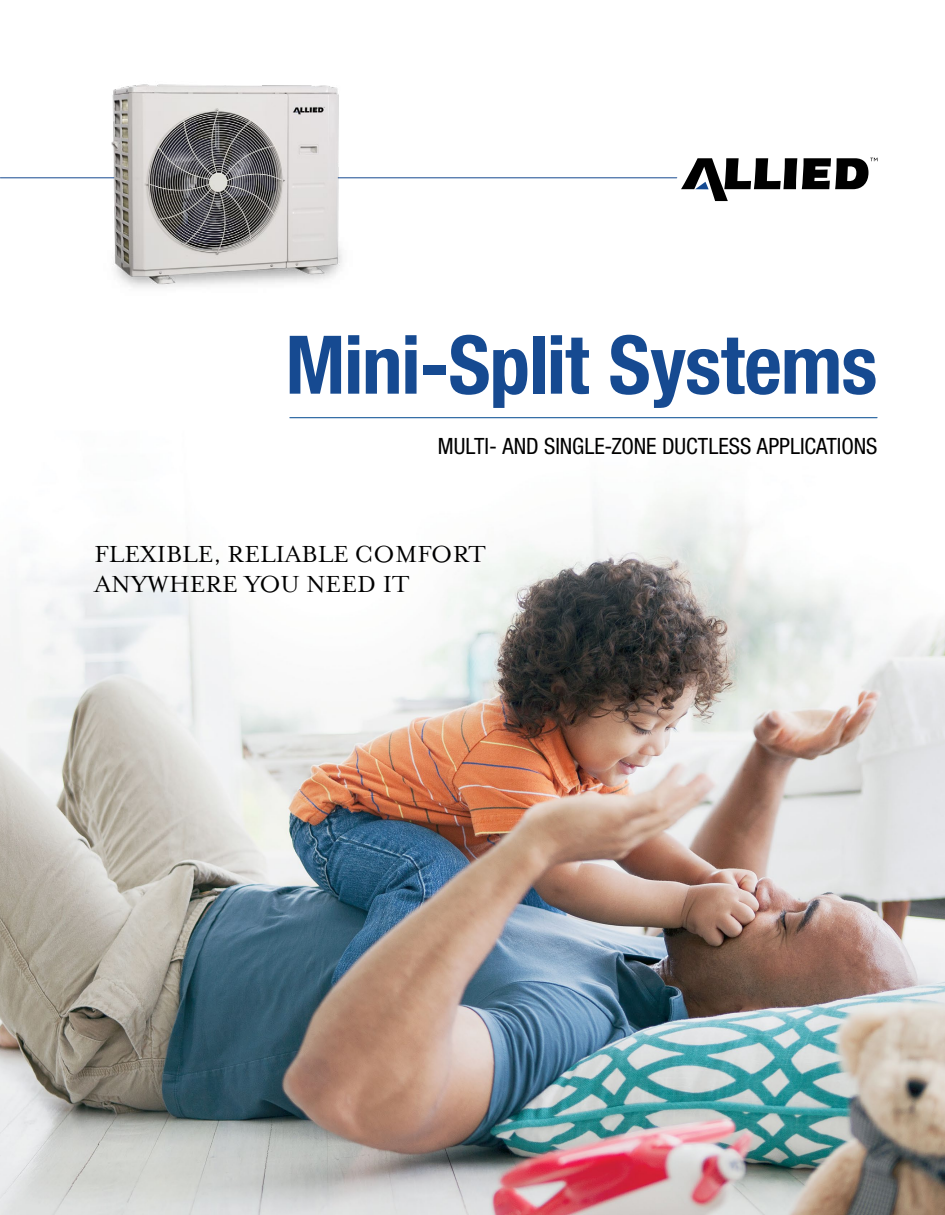
<style>
.page{position:relative;width:945px;height:1215px;background:#fff}
.page>*{position:absolute;margin:0;border:0;box-sizing:border-box;transform-origin:0 0}
.t1{font:700 condensed 81px "Helvetica Neue LT Std";letter-spacing:-.015em;color:#164a91}
.t2{font:27px/30px "Mrs Eaves Roman";color:#000}
.t3{font:condensed 22.5px "Helvetica Neue LT Std";color:#000}
</style>
<div class="page">
<img style="left:0;top:157px;width:945px;height:1058px">
<hr style="left:0;top:177px;width:677px;height:1px;background:#164a91">
<svg style="left:681px;top:158px;width:196px;height:43px"></svg>
<hr style="left:290px;top:417px;width:587px;height:1px;background:#004990">
<img style="left:42px;top:84px;width:353px;height:211px">
<h1 class="t1" style="left:285px;top:316px;width:594px">Mini-Split Systems</h1>
<p class="t3" style="left:438px;top:433px;width:441px">MULTI- AND SINGLE-ZONE DUCTLESS APPLICATIONS</p>
<p class="t2" style="left:94px;top:539px;width:393px">FLEXIBLE, RELIABLE COMFORT<br>ANYWHERE YOU NEED IT</p>
</div>
